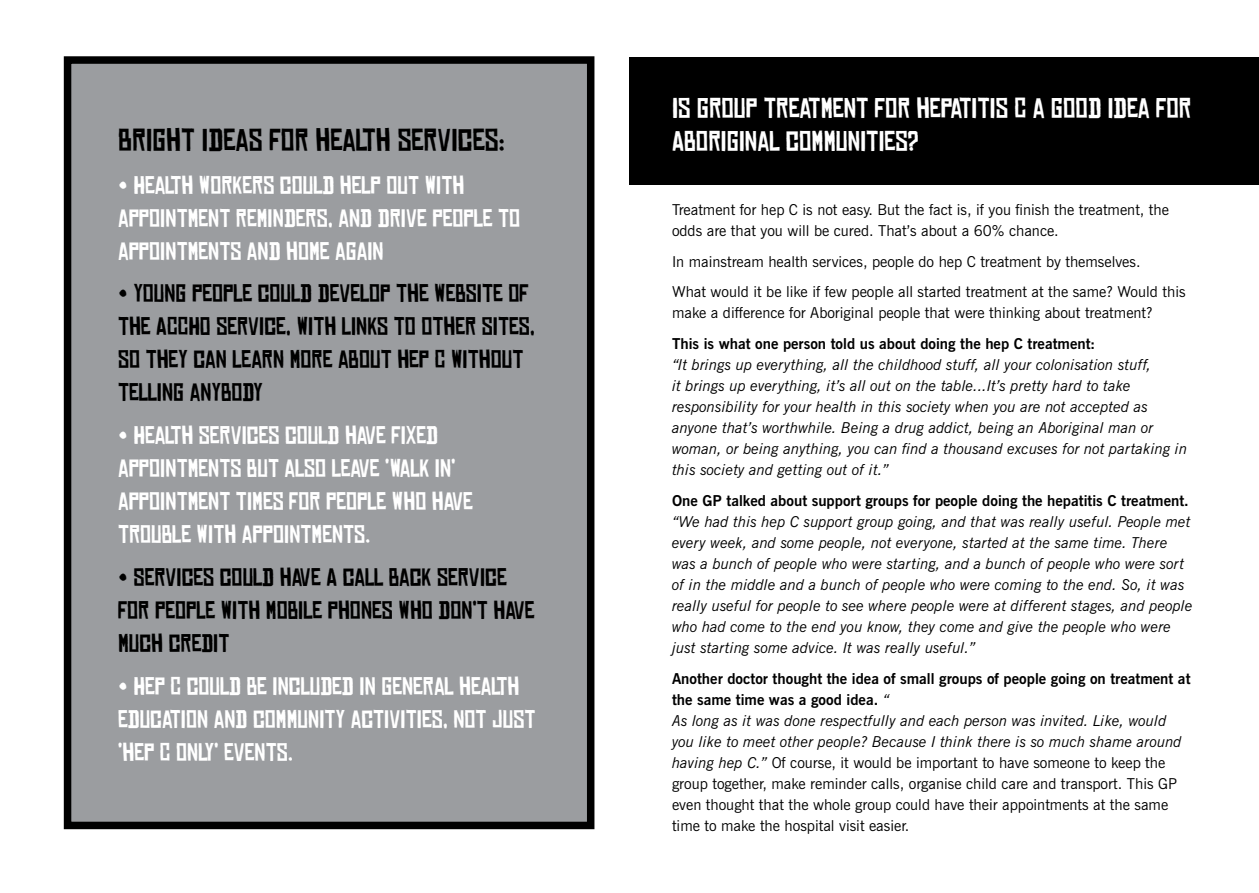
<style>
.page{position:relative;width:1259px;height:893px;background:#fff}
.page>*{position:absolute;margin:0;border:0;box-sizing:border-box;transform-origin:0 0}
.t1{font:30px "Chinese Rocks";color:#000}
.t2{font:27px/33px "Chinese Rocks";color:#fff}
.t3{font:24px/33px "Chinese Rocks";color:#fff}
.t4{font:24px/33px "Chinese Rocks";color:#000}
.t5{font:italic 15px/21px "News Gothic BT";color:#000}
.t6{font:15px/21px "News Gothic BT";color:#000}
.t7{font:700 15px "News Gothic BT";color:#000}
.s1{font-weight:700}
.s2{font-style:italic}
</style>
<div class="page">
<div style="left:629px;top:57px;width:630px;height:128px;background:#000"></div>
<div style="left:68px;top:60px;width:523px;height:765px;background:#9b9da0"></div>
<div style="left:64px;top:56px;width:530px;height:773px;border:8px solid #000"></div>
<h1 class="t1" style="left:118px;top:124px;width:388px">BRIGHT IDEAS FOR HEALTH SERVICES:</h1>
<h3 class="t3" style="left:118px;top:168px;width:403px">• HEALTH WORKERS COULD HELP OUT WITH<br>APPOINTMENT REMINDERS, AND DRIVE PEOPLE TO<br>APPOINTMENTS AND HOME AGAIN</h3>
<h3 class="t4" style="left:118px;top:277px;width:418px">• YOUNG PEOPLE COULD DEVELOP THE WEBSITE OF THE ACCHO SERVICE, WITH LINKS TO OTHER SITES, SO THEY CAN LEARN MORE ABOUT HEP C WITHOUT TELLING ANYBODY</h3>
<h3 class="t3" style="left:118px;top:418px;width:356px">• HEALTH SERVICES COULD HAVE FIXED APPOINTMENTS BUT ALSO LEAVE ‘WALK IN’ APPOINTMENT TIMES FOR PEOPLE WHO HAVE TROUBLE WITH APPOINTMENTS.</h3>
<h3 class="t4" style="left:118px;top:560px;width:418px">• SERVICES COULD HAVE A CALL BACK SERVICE<br>FOR PEOPLE WITH MOBILE PHONES WHO DON’T HAVE<br>MUCH CREDIT</h3>
<h3 class="t3" style="left:118px;top:669px;width:419px">• HEP C COULD BE INCLUDED IN GENERAL HEALTH<br>EDUCATION AND COMMUNITY ACTIVITIES, NOT JUST ‘HEP C ONLY’ EVENTS.</h3>
<h2 class="t2" style="left:672px;top:91px;width:521px">IS GROUP TREATMENT FOR HEPATITIS C A GOOD IDEA FOR<br>ABORIGINAL COMMUNITIES?</h2>
<p class="t6" style="left:672px;top:199px;width:498px">Treatment for hep C is not easy. But the fact is, if you finish the treatment, the odds are that you will be cured. That’s about a 60% chance.</p>
<p class="t6" style="left:672px;top:246px;width:515px;line-height:30.8px">In mainstream health services, people do hep C treatment by themselves.<br>What would it be like if few people all started treatment at the same? Would this</p>
<p class="t6" style="left:672px;top:302px;width:482px">make a difference for Aboriginal people that were thinking about treatment?</p>
<p class="t7" style="left:672px;top:335px;width:425px">This is what one person told us about doing the hep C treatment:</p>
<p class="t5" style="left:672px;top:354px;width:517px">“It brings up everything, all the childhood stuff, all your colonisation stuff,<br>it brings up everything, it’s all out on the table...It’s pretty hard to take responsibility for your health in this society when you are not accepted as anyone that’s worthwhile. Being a drug addict, being an Aboriginal man or woman, or being anything, you can find a thousand excuses for not partaking in this society and getting out of it.”</p>
<p class="t7" style="left:672px;top:491px;width:518px">One GP talked about support groups for people doing the hepatitis C treatment.</p>
<p class="t5" style="left:672px;top:511px;width:522px">“We had this hep C support group going, and that was really useful. People met every week, and some people, not everyone, started at the same time. There was a bunch of people who were starting, and a bunch of people who were sort of in the middle and a bunch of people who were coming to the end. So, it was really useful for people to see where people were at different stages, and people who had come to the end you know, they come and give the people who were just starting some advice. It was really useful.”</p>
<p class="t6" style="left:672px;top:668px;width:520px"><span class="s1">Another doctor thought the idea of small groups of people going on treatment at the same time was a good idea.</span> <span class="s2">“<br>As long as it was done respectfully and each person was invited. Like, would you like to meet other people? Because I think there is so much shame around having hep C.”</span> Of course, it would be important to have someone to keep the group together, make reminder calls, organise child care and transport. This GP even thought that the whole group could have their appointments at the same time to make the hospital visit easier.</p>
</div>
